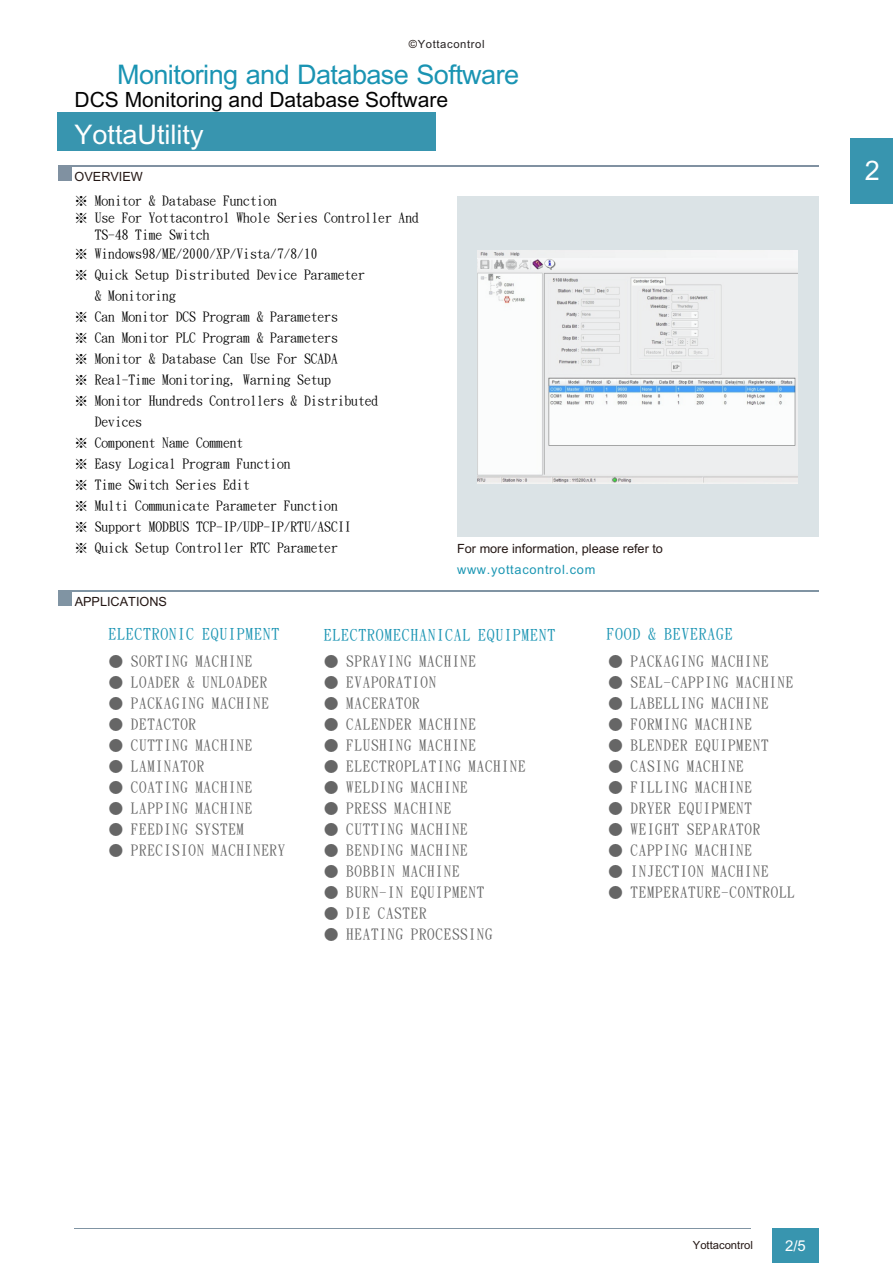
<style>
.page{position:relative;width:893px;height:1263px;background:#fff}
.page>*{position:absolute;margin:0;border:0;box-sizing:border-box;transform-origin:0 0}
.t1{font:27px "Arial Unicode MS";letter-spacing:-.02em;color:#1a94b3}
.t2{font:27px "Arial Unicode MS";color:#fff}
.t3{font:21px "Arial Unicode MS";color:#030303}
.t4{font:15.75px "DF Kai Shu SB Estd BF";letter-spacing:.05em;color:#1a94b3}
.t5{font:15px "DF Kai Shu SB Estd BF";letter-spacing:.05em;color:#666}
.t6{font:15px "Arial Unicode MS";color:#fff}
.t7{font:13.5px "DF Kai Shu SB Estd BF";color:#000}
.t8{font:12.75px "Arial Unicode MS";color:#241714}
.t9{font:12.75px "Arial Unicode MS";letter-spacing:.055em;color:#1a96b3}
.t10{font:11.25px "Arial Unicode MS";letter-spacing:.055em;color:#242021}
.t11{font:11.25px "Arial Unicode MS";color:#241714}
.s1{color:#231916}
</style>
<div class="page">
<div style="left:58px;top:113px;width:378px;height:38px;background:#3895af"></div>
<hr style="left:58px;top:165px;width:760px;height:1px;background:#8091a1">
<div style="left:58px;top:166px;width:13px;height:15px;background:#8091a1"></div>
<div style="left:457px;top:196px;width:361px;height:340px;background:#dbe3e6"></div>
<img style="left:478px;top:250px;width:319px;height:234px">
<hr style="left:59px;top:591px;width:760px;height:1px;background:#8094a3">
<div style="left:58px;top:592px;width:13px;height:14px;background:#8094a3"></div>
<div style="left:850px;top:138px;width:43px;height:65px;background:#3895af"></div>
<div style="left:772px;top:1229px;width:47px;height:34px;background:#3895af"></div>
<hr style="left:74px;top:1228px;width:677px;height:1px;background:#8094a3">
<p class="t10" style="left:409px;top:40px;width:77px"><span class="s1">©</span>Yottacontrol</p>
<h1 class="t1" style="left:117px;top:64px;width:404px">Monitoring and Database Software</h1>
<h2 class="t3" style="left:75px;top:92px;width:375px">DCS Monitoring and Database Software</h2>
<h1 class="t2" style="left:75px;top:124px;width:131px">YottaUtility</h1>
<p class="t8" style="left:75px;top:171px;width:70px">OVERVIEW</p>
<p class="t7" style="left:75px;top:194px;width:204px">※ Monitor &amp; Database Function</p>
<p class="t7" style="left:75px;top:211px;width:346px">※ Use For Yottacontrol Whole Series Controller And</p>
<p class="t7" style="left:95px;top:228px;width:116px">TS-48 Time Switch</p>
<p class="t7" style="left:75px;top:247px;width:244px">※ Windows98/ME/2000/XP/Vista/7/8/10</p>
<p class="t7" style="left:75px;top:268px;width:292px">※ Quick Setup Distributed Device Parameter</p>
<p class="t7" style="left:95px;top:289px;width:82px">&amp; Monitoring</p>
<p class="t7" style="left:75px;top:310px;width:265px">※ Can Monitor DCS Program &amp; Parameters</p>
<p class="t7" style="left:75px;top:331px;width:265px">※ Can Monitor PLC Program &amp; Parameters</p>
<p class="t7" style="left:75px;top:352px;width:265px">※ Monitor &amp; Database Can Use For SCADA</p>
<p class="t7" style="left:75px;top:373px;width:258px">※ Real-Time Monitoring, Warning Setup</p>
<p class="t7" style="left:75px;top:394px;width:305px">※ Monitor Hundreds Controllers &amp; Distributed</p>
<p class="t7" style="left:95px;top:415px;width:49px">Devices</p>
<p class="t7" style="left:75px;top:436px;width:170px">※ Component Name Comment</p>
<p class="t7" style="left:75px;top:457px;width:217px">※ Easy Logical Program Function</p>
<p class="t7" style="left:75px;top:478px;width:177px">※ Time Switch Series Edit</p>
<p class="t7" style="left:75px;top:499px;width:265px">※ Multi Communicate Parameter Function</p>
<p class="t7" style="left:75px;top:520px;width:278px">※ Support MODBUS TCP-IP/UDP-IP/RTU/ASCII</p>
<p class="t7" style="left:75px;top:541px;width:265px">※ Quick Setup Controller RTC Parameter</p>
<p class="t8" style="left:457px;top:544px;width:207px">For more information, please refer to</p>
<p class="t9" style="left:457px;top:565px;width:140px">www.yottacontrol.com</p>
<p class="t8" style="left:75px;top:597px;width:94px">APPLICATIONS</p>
<p class="t4" style="left:108px;top:627px;width:172px">ELECTRONIC EQUIPMENT</p>
<p class="t5" style="left:108px;top:654px;width:146px">● SORTING MACHINE</p>
<p class="t5" style="left:108px;top:675px;width:160px">● LOADER &amp; UNLOADER</p>
<p class="t5" style="left:108px;top:696px;width:162px">● PACKAGING MACHINE</p>
<p class="t5" style="left:108px;top:717px;width:89px">● DETACTOR</p>
<p class="t5" style="left:108px;top:738px;width:146px">● CUTTING MACHINE</p>
<p class="t5" style="left:108px;top:759px;width:97px">● LAMINATOR</p>
<p class="t5" style="left:108px;top:780px;width:146px">● COATING MACHINE</p>
<p class="t5" style="left:108px;top:801px;width:146px">● LAPPING MACHINE</p>
<p class="t5" style="left:108px;top:822px;width:137px">● FEEDING SYSTEM</p>
<p class="t5" style="left:108px;top:843px;width:178px">● PRECISION MACHINERY</p>
<p class="t4" style="left:607px;top:627px;width:127px">FOOD &amp; BEVERAGE</p>
<p class="t5" style="left:608px;top:654px;width:162px">● PACKAGING MACHINE</p>
<p class="t5" style="left:608px;top:675px;width:187px">● SEAL-CAPPING MACHINE</p>
<p class="t5" style="left:608px;top:696px;width:162px">● LABELLING MACHINE</p>
<p class="t5" style="left:608px;top:717px;width:145px">● FORMING MACHINE</p>
<p class="t5" style="left:608px;top:738px;width:162px">● BLENDER EQUIPMENT</p>
<p class="t5" style="left:608px;top:759px;width:137px">● CASING MACHINE</p>
<p class="t5" style="left:608px;top:780px;width:145px">● FILLING MACHINE</p>
<p class="t5" style="left:608px;top:801px;width:145px">● DRYER EQUIPMENT</p>
<p class="t5" style="left:608px;top:822px;width:154px">● WEIGHT SEPARATOR</p>
<p class="t5" style="left:608px;top:843px;width:145px">● CAPPING MACHINE</p>
<p class="t5" style="left:608px;top:864px;width:162px">● INJECTION MACHINE</p>
<p class="t5" style="left:608px;top:885px;width:188px">● TEMPERATURE-CONTROLL</p>
<p class="t4" style="left:324px;top:628px;width:233px">ELECTROMECHANICAL EQUIPMENT</p>
<p class="t5" style="left:324px;top:654px;width:154px">● SPRAYING MACHINE</p>
<p class="t5" style="left:324px;top:675px;width:114px">● EVAPORATION</p>
<p class="t5" style="left:324px;top:696px;width:97px">● MACERATOR</p>
<p class="t5" style="left:324px;top:717px;width:154px">● CALENDER MACHINE</p>
<p class="t5" style="left:324px;top:738px;width:154px">● FLUSHING MACHINE</p>
<p class="t5" style="left:324px;top:759px;width:203px">● ELECTROPLATING MACHINE</p>
<p class="t5" style="left:324px;top:780px;width:145px">● WELDING MACHINE</p>
<p class="t5" style="left:324px;top:801px;width:129px">● PRESS MACHINE</p>
<p class="t5" style="left:324px;top:822px;width:145px">● CUTTING MACHINE</p>
<p class="t5" style="left:324px;top:843px;width:145px">● BENDING MACHINE</p>
<p class="t5" style="left:324px;top:864px;width:137px">● BOBBIN MACHINE</p>
<p class="t5" style="left:324px;top:885px;width:162px">● BURN-IN EQUIPMENT</p>
<p class="t5" style="left:324px;top:906px;width:104px">● DIE CASTER</p>
<p class="t5" style="left:324px;top:927px;width:170px">● HEATING PROCESSING</p>
<h1 class="t2" style="left:865px;top:160px;width:17px">2</h1>
<p class="t11" style="left:693px;top:1240px;width:62px">Yottacontrol</p>
<p class="t6" style="left:785px;top:1240px;width:22px">2/5</p>
</div>
